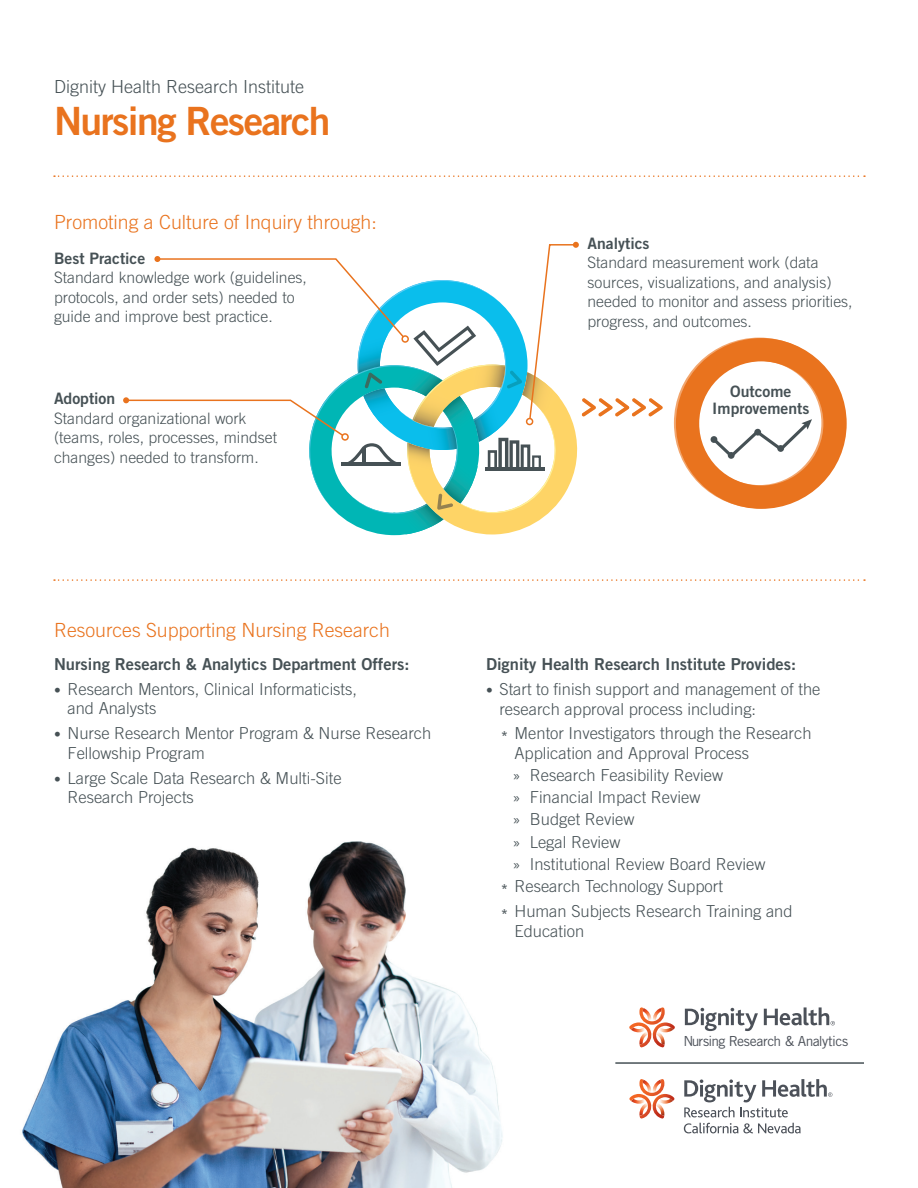
<style>
.page{position:relative;width:918px;height:1188px;background:#fff}
.page>*{position:absolute;margin:0;border:0;box-sizing:border-box;transform-origin:0 0}
.t1{font:39px "Trade Gothic LT Std Bd 2";letter-spacing:-.04em;color:#e9731e}
.t2{font:300 19.5px "Trade Gothic LT Std";color:#e9731e}
.t3{font:300 18px "Trade Gothic LT Std";color:#465155}
.t4{font:300 16.5px/19.5px "Trade Gothic LT Std";color:#465155}
.t5{font:16.5px "Trade Gothic LT Std Bd 2";color:#465155}
.t6{font:300 15.75px/19.5px "Trade Gothic LT Std";color:#465155}
.t7{font:15.75px/16.5px "Trade Gothic LT Std Bd 2";color:#465155;text-align:center}
.t8{font:13.95px "Trade Gothic LT Pro";letter-spacing:-.05em;color:#4c5159}
.s1{font-size:13.5px}
</style>
<div class="page">
<svg style="left:674px;top:338px;width:173px;height:171px"></svg>
<div style="left:728px;top:452px;width:7px;height:7px;background:#465155;border-radius:50%"></div>
<div style="left:754px;top:429px;width:7px;height:7px;background:#465155;border-radius:50%"></div>
<div style="left:777px;top:445px;width:7px;height:7px;background:#465155;border-radius:50%"></div>
<img style="left:22px;top:841px;width:481px;height:347px">
<svg style="left:123px;top:242px;width:540px;height:293px"></svg>
<svg style="left:54px;top:579px;width:811px;height:2px"></svg>
<svg style="left:54px;top:175px;width:811px;height:2px"></svg>
<svg style="left:629px;top:1079px;width:46px;height:40px"></svg>
<svg style="left:684px;top:1123px;width:117px;height:10px"></svg>
<svg style="left:684px;top:1079px;width:148px;height:38px"></svg>
<hr style="left:615px;top:1062px;width:249px;height:2px;background:#465155">
<svg style="left:629px;top:1007px;width:46px;height:41px"></svg>
<img style="left:658px;top:1030px;width:15px;height:2px">
<img style="left:658px;top:1027px;width:15px;height:3px">
<svg style="left:685px;top:1008px;width:73px;height:23px"></svg>
<svg style="left:764px;top:1007px;width:71px;height:18px"></svg>
<p class="t3" style="left:54px;top:76px;width:252px">Dignity Health Research Institute</p>
<h1 class="t1" style="left:54px;top:97px;width:278px">Nursing Research</h1>
<p class="t2" style="left:54px;top:210px;width:324px">Promoting a Culture of Inquiry through:</p>
<p class="t7" style="left:54px;top:250px;width:93px">Best Practice</p>
<p class="t6" style="left:54px;top:268px;width:254px">Standard knowledge work (guidelines, protocols, and order sets) needed to guide and improve best practice.</p>
<p class="t7" style="left:54px;top:390px;width:63px">Adoption</p>
<p class="t6" style="left:54px;top:408px;width:225px">Standard organizational work (teams, roles, processes, mindset changes) needed to transform.</p>
<p class="t7" style="left:588px;top:234px;width:64px">Analytics</p>
<p class="t6" style="left:588px;top:253px;width:267px">Standard measurement work (data sources, visualizations, and analysis) needed to monitor and assess priorities, progress, and outcomes.</p>
<p class="t7" style="left:712px;top:383px;width:99px">Outcome<br>Improvements</p>
<p class="t2" style="left:54px;top:618px;width:337px">Resources Supporting Nursing Research</p>
<p class="t5" style="left:54px;top:654px;width:357px">Nursing Research &amp; Analytics Department Offers:</p>
<p class="t4" style="left:68px;top:679px;width:291px;text-indent:-14px"><span class="s1">•</span> Research Mentors, Clinical Informaticists, and Analysts</p>
<p class="t4" style="left:68px;top:723px;width:365px;text-indent:-14px"><span class="s1">•</span> Nurse Research Mentor Program &amp; Nurse Research<br>Fellowship Program</p>
<p class="t4" style="left:68px;top:768px;width:276px;text-indent:-14px"><span class="s1">•</span> Large Scale Data Research &amp; Multi-Site<br>Research Projects</p>
<p class="t5" style="left:486px;top:654px;width:312px">Dignity Health Research Institute Provides:</p>
<p class="t4" style="left:500px;top:679px;width:322px;text-indent:-14px"><span class="s1">•</span> Start to finish support and management of the research approval process including:</p>
<p class="t4" style="left:514px;top:724px;width:299px;text-indent:-14px"><sub>*</sub> Mentor Investigators through the Research<br>Application and Approval Process</p>
<p class="t4" style="left:512px;top:765px;width:212px">» Research Feasibility Review</p>
<p class="t4" style="left:512px;top:787px;width:189px">» Financial Impact Review</p>
<p class="t4" style="left:512px;top:810px;width:123px">» Budget Review</p>
<p class="t4" style="left:512px;top:832px;width:110px">» Legal Review</p>
<p class="t4" style="left:512px;top:854px;width:255px">» Institutional Review Board Review</p>
<p class="t4" style="left:501px;top:876px;width:223px"><sub>*</sub> Research Technology Support</p>
<p class="t4" style="left:514px;top:901px;width:280px;text-indent:-13px"><sub>*</sub> Human Subjects Research Training and<br>Education</p>
<p class="t8" style="left:683px;top:1033px;width:166px">Nursing Research &amp; Analytics</p>
</div>
